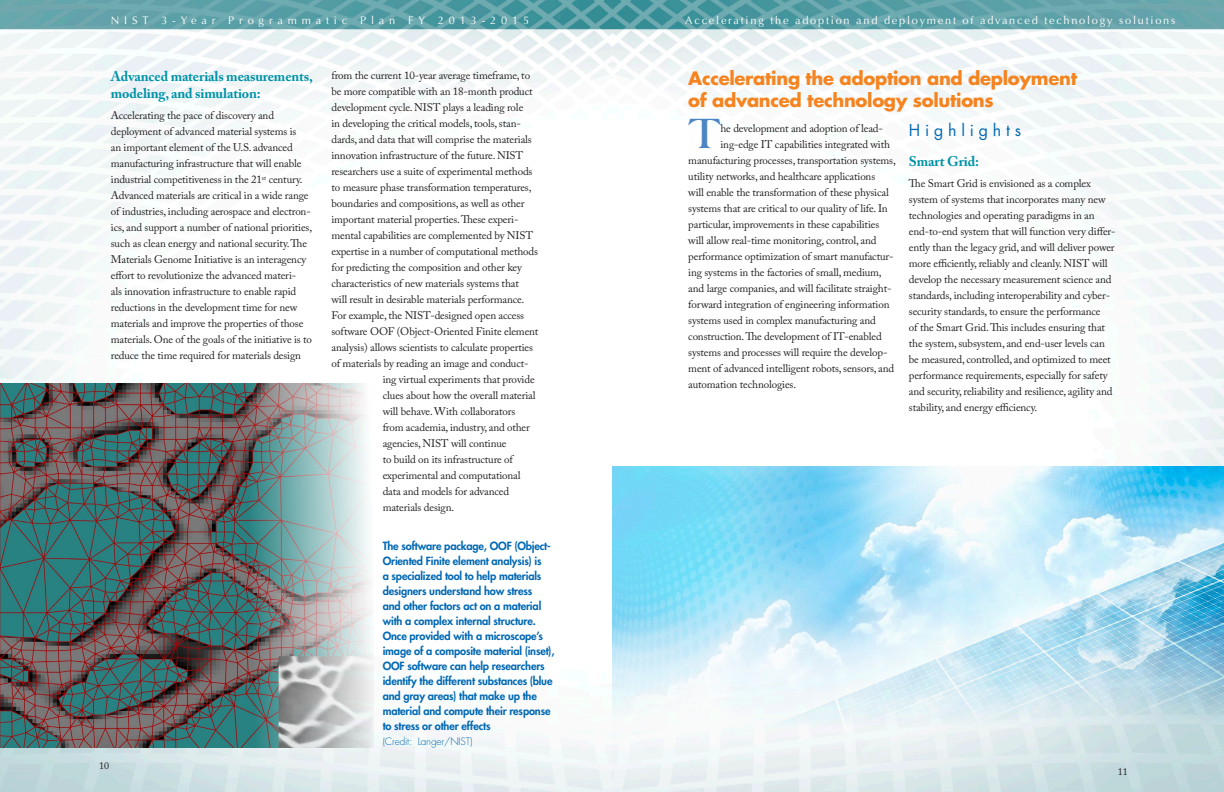
<style>
.page{position:relative;width:1224px;height:792px;background:#fff}
.page>*{position:absolute;margin:0;border:0;box-sizing:border-box;transform-origin:0 0}
.firstpar{font:700 45.6px "Americana Std";color:#4c85c3}
.Head_Level_2{font:700 18px/22px "Futura Std";letter-spacing:-.015em;color:#f58420}
.sub2{font:16px "Futura Std";letter-spacing:.3em;color:#0168b3}
.bold{font:700 14px/17px "Adobe Caslon Pro";letter-spacing:-.01em;color:#0092a8}
.Text{font:11px/16px "Adobe Caslon Pro";letter-spacing:-.015em;color:#231f20}
.firstpar-2{font:11px "Adobe Caslon Pro";letter-spacing:-.015em;color:#231f20}
.t1{font:800 11px/15px "Futura Std";letter-spacing:-.015em;color:#0168b3}
.top{font:11px "Optima LT Std";letter-spacing:.16em;color:#fff}
.top-2{font:11px "Optima LT Std";letter-spacing:.44em;color:#fff}
.t2{font:300 10px "Futura Std";letter-spacing:-.015em;color:#0168b3}
.t3{font:10px "Adobe Caslon Pro";color:#231f20}
</style>
<div class="page">
<img style="left:613px;top:0;width:611px;height:467px">
<img style="left:0;top:0;width:613px;height:792px">
<img style="left:0;top:384px;width:374px;height:364px">
<img style="left:613px;top:467px;width:611px;height:325px">
<p class="top-2" style="left:111px;top:14px;width:420px">NIST 3-Year Programmatic Plan FY 2013-2015</p>
<p class="bold" style="left:111px;top:68px;width:204px">Advanced materials measurements, modeling, and simulation:</p>
<p class="Text" style="left:111px;top:108px;width:203px">Accelerating the pace of discovery and deployment of advanced material systems is<br>an important element of the U.S. advanced manufacturing infrastructure that will enable industrial competitiveness in the 21<sup>st</sup> century.<br>Advanced materials are critical in a wide range of industries, including aerospace and electron&shy;ics, and support a number of national priorities, such as clean energy and national security. The Materials Genome Initiative is an interagency effort to revolutionize the advanced materi-<br>als innovation infrastructure to enable rapid reductions in the development time for new materials and improve the properties of those materials. One of the goals of the initiative is to reduce the time required for materials design</p>
<p class="t3" style="left:99px;top:759px;width:11px">10</p>
<p class="Text" style="left:331px;top:67px;width:200px">from the current 10-year average timeframe, to</p>
<p class="Text" style="left:331px;top:83px;width:203px">be more compatible with an 18-month product</p>
<p class="Text" style="left:331px;top:99px;width:193px">development cycle. NIST plays a leading role</p>
<p class="Text" style="left:331px;top:115px;width:191px">in developing the critical models, tools, stan-</p>
<p class="Text" style="left:331px;top:131px;width:202px">dards, and data that will comprise the materials</p>
<p class="Text" style="left:331px;top:147px;width:193px">innovation infrastructure of the future. NIST</p>
<p class="Text" style="left:331px;top:163px;width:203px">researchers use a suite of experimental methods</p>
<p class="Text" style="left:331px;top:179px;width:202px">to measure phase transformation temperatures,</p>
<p class="Text" style="left:331px;top:195px;width:195px">boundaries and compositions, as well as other</p>
<p class="Text" style="left:331px;top:211px;width:189px">important material properties. These experi-</p>
<p class="Text" style="left:331px;top:227px;width:203px">mental capabilities are complemented by NIST</p>
<p class="Text" style="left:331px;top:243px;width:208px">expertise in a number of computational methods</p>
<p class="Text" style="left:331px;top:259px;width:192px">for predicting the composition and other key</p>
<p class="Text" style="left:331px;top:275px;width:189px">characteristics of new materials systems that</p>
<p class="Text" style="left:331px;top:291px;width:194px">will result in desirable materials performance.</p>
<p class="Text" style="left:331px;top:307px;width:194px">For example, the NIST-designed open access</p>
<p class="Text" style="left:331px;top:323px;width:208px">software OOF (Object-Oriented Finite element</p>
<p class="Text" style="left:331px;top:339px;width:203px">analysis) allows scientists to calculate properties</p>
<p class="Text" style="left:331px;top:355px;width:199px">of materials by reading an image and conduct-</p>
<p class="Text" style="left:383px;top:371px;width:154px">ing virtual experiments that provide</p>
<p class="Text" style="left:383px;top:387px;width:155px">clues about how the overall material</p>
<p class="Text" style="left:383px;top:403px;width:134px">will behave. With collaborators</p>
<p class="Text" style="left:383px;top:419px;width:149px">from academia, industry, and other</p>
<p class="Text" style="left:383px;top:435px;width:125px">agencies, NIST will continue</p>
<p class="Text" style="left:383px;top:451px;width:132px">to build on its infrastructure of</p>
<p class="Text" style="left:383px;top:467px;width:139px">experimental and computational</p>
<p class="Text" style="left:383px;top:483px;width:128px">data and models for advanced</p>
<p class="Text" style="left:383px;top:499px;width:73px">materials design.</p>
<p class="t1" style="left:383px;top:538px;width:173px">The software package, OOF (Object-Oriented Finite element analysis) is<br>a specialized tool to help materials designers understand how stress<br>and other factors act on a material with a complex internal structure.<br>Once provided with a microscope’s image of a composite material (inset), OOF software can help researchers identify the different substances (blue and gray areas) that make up the material and compute their response to stress or other effects</p>
<p class="t2" style="left:383px;top:735px;width:91px">(Credit: Langer/NIST)</p>
<p class="top" style="left:685px;top:14px;width:492px">Accelerating the adoption and deployment of advanced technology solutions</p>
<p class="Head_Level_2" style="left:688px;top:67px;width:390px">Accelerating the adoption and deployment of advanced technology solutions</p>
<p class="firstpar" style="left:688px;top:108px;width:34px">T</p>
<p class="firstpar-2" style="left:721px;top:122px;width:164px">he development and adoption of lead-</p>
<p class="sub2" style="left:909px;top:120px;width:114px">Highlights</p>
<p class="bold" style="left:909px;top:152px;width:72px">Smart Grid:</p>
<p class="Text" style="left:909px;top:175px;width:208px">The Smart Grid is envisioned as a complex system of systems that incorporates many new technologies and operating paradigms in an end-to-end system that will function very differ&shy;ently than the legacy grid, and will deliver power more efficiently, reliably and cleanly. NIST will develop the necessary measurement science and standards, including interoperability and cyber&shy;security standards, to ensure the performance<br>of the Smart Grid. This includes ensuring that the system, subsystem, and end-user levels can be measured, controlled, and optimized to meet performance requirements, especially for safety and security, reliability and resilience, agility and stability, and energy efficiency.</p>
<p class="firstpar-2" style="left:721px;top:138px;width:171px">ing-edge IT capabilities integrated with</p>
<p class="firstpar-2" style="left:688px;top:154px;width:209px">manufacturing processes, transportation systems,</p>
<p class="firstpar-2" style="left:688px;top:170px;width:188px">utility networks, and healthcare applications</p>
<p class="firstpar-2" style="left:688px;top:186px;width:202px">will enable the transformation of these physical</p>
<p class="firstpar-2" style="left:688px;top:202px;width:201px">systems that are critical to our quality of life. In</p>
<p class="firstpar-2" style="left:688px;top:218px;width:192px">particular, improvements in these capabilities</p>
<p class="firstpar-2" style="left:688px;top:234px;width:190px">will allow real-time monitoring, control, and</p>
<p class="firstpar-2" style="left:688px;top:250px;width:207px">performance optimization of smart manufactur-</p>
<p class="firstpar-2" style="left:688px;top:266px;width:195px">ing systems in the factories of small, medium,</p>
<p class="firstpar-2" style="left:688px;top:282px;width:205px">and large companies, and will facilitate straight-</p>
<p class="firstpar-2" style="left:688px;top:298px;width:203px">forward integration of engineering information</p>
<p class="firstpar-2" style="left:688px;top:314px;width:189px">systems used in complex manufacturing and</p>
<p class="firstpar-2" style="left:688px;top:330px;width:195px">construction. The development of IT-enabled</p>
<p class="firstpar-2" style="left:688px;top:346px;width:201px">systems and processes will require the develop-</p>
<p class="firstpar-2" style="left:688px;top:362px;width:207px">ment of advanced intelligent robots, sensors, and</p>
<p class="firstpar-2" style="left:688px;top:378px;width:109px">automation technologies.</p>
<p class="t3" style="left:1118px;top:765px;width:11px">11</p>
</div>
